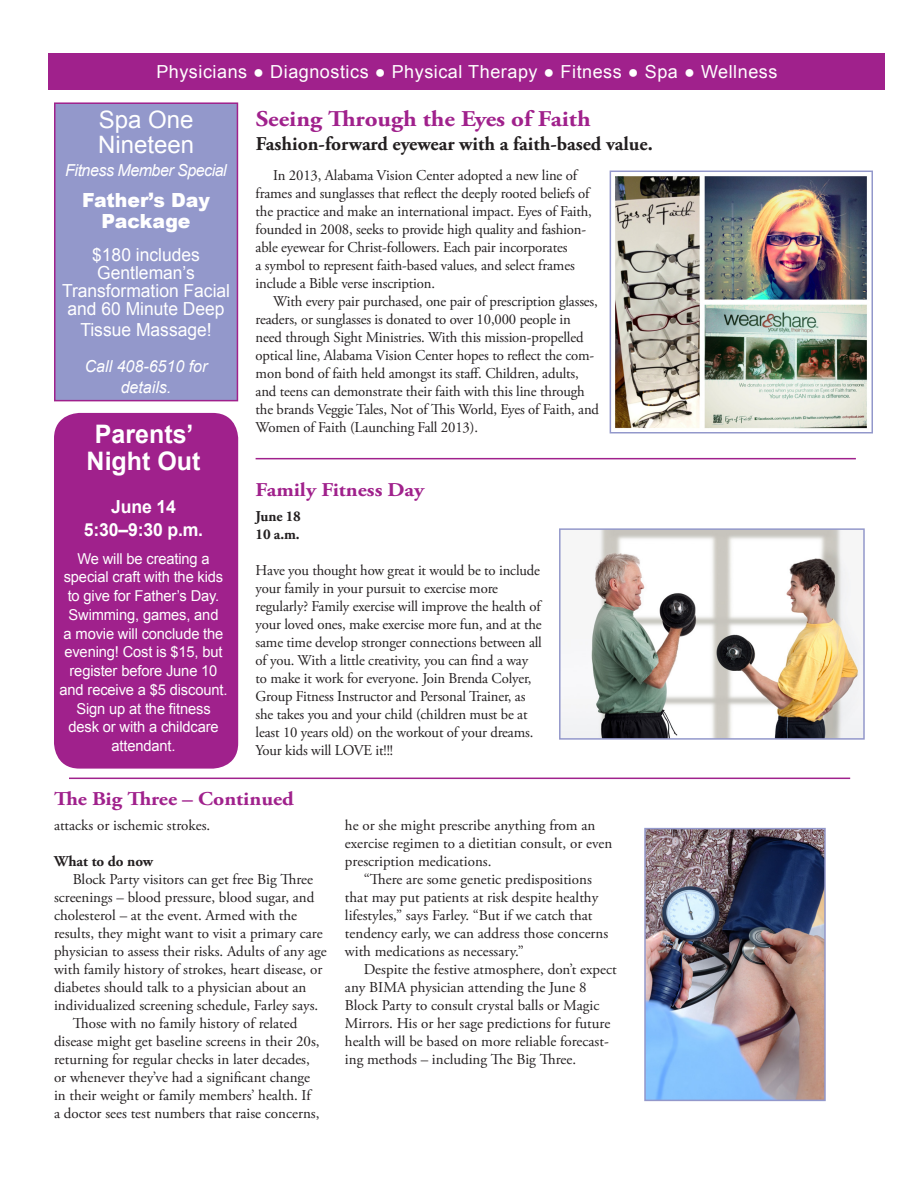
<style>
.page{position:relative;width:918px;height:1188px;background:#fff}
.page>*{position:absolute;margin:0;border:0;box-sizing:border-box;transform-origin:0 0}
.t1{font:700 25.5px/27px "Arial";color:#fff;text-align:center}
.t2{font:24px/25.5px "Arial";color:#fff}
.t3{font:700 22.5px "Adobe Garamond Pro";color:#a0218c;scale:1.11 1}
.t4{font:700 19.5px "Adobe Garamond Pro";color:#231f20}
.t5{font:700 19.5px "Adobe Garamond Pro";color:#a0218c;scale:1.11 1}
.t6{font:900 19.5px/21px "Arial";color:#fff;text-align:center}
.t7{font:18px/18px "Arial";color:#fff;text-align:center}
.t8{font:18px "Arial";letter-spacing:.03em;color:#fff}
.t9{font:700 18px/22.5px "Arial";letter-spacing:-.01em;color:#fff;text-align:center}
.t10{font:italic 16.5px/21px "Arial";color:#fff;text-align:center}
.t11{font:italic 16.5px "Arial";letter-spacing:-.03em;color:#fff}
.t12{font:15px/18px "Adobe Garamond Pro";letter-spacing:-.01em;color:#231f20}
.t13{font:15px/18.8px "Arial";letter-spacing:-.01em;color:#fff;text-align:center}
.t14{font:700 15px "Adobe Garamond Pro";letter-spacing:-.005em;color:#231f20}
</style>
<div class="page">
<div style="left:48px;top:53px;width:837px;height:37px;background:#a0218c"></div>
<div style="left:55px;top:103px;width:182px;height:298px;background:#9398cb"></div>
<div style="left:54px;top:102px;width:184px;height:299px;border:2px solid #a0218c"></div>
<div style="left:54px;top:413px;width:184px;height:356px;background:#a0218c;border-radius:26px"></div>
<hr style="left:69px;top:778px;width:781px;height:1px;background:#a0218c">
<img style="left:615px;top:176px;width:252px;height:253px">
<div style="left:610px;top:171px;width:263px;height:263px;border:2px solid #9398cb"></div>
<hr style="left:256px;top:458px;width:600px;height:1px;background:#a0218c">
<img style="left:647px;top:831px;width:176px;height:267px">
<div style="left:644px;top:828px;width:182px;height:273px;border:2px solid #9398cb"></div>
<img style="left:562px;top:531px;width:300px;height:206px">
<div style="left:559px;top:528px;width:306px;height:212px;border:2px solid #9398cb"></div>
<p class="t8" style="left:156px;top:60px;width:623px">Physicians ● Diagnostics ● Physical Therapy ● Fitness ● Spa ● Wellness</p>
<p class="t2" style="left:98px;top:107px;width:98px">Spa One<br>Nineteen</p>
<p class="t11" style="left:65px;top:159px;width:163px">Fitness Member Special</p>
<p class="t6" style="left:82px;top:189px;width:129px">Father’s Day<br>Package</p>
<p class="t7" style="left:62px;top:246px;width:170px">$180 includes<br>Gentleman’s<br>Transformation Facial and 60 Minute Deep</p>
<p class="t7" style="left:80px;top:321px;width:133px">Tissue Massage!</p>
<p class="t10" style="left:85px;top:356px;width:124px">Call 408-6510 for details.</p>
<p class="t1" style="left:87px;top:421px;width:115px">Parents’<br>Night Out</p>
<p class="t9" style="left:84px;top:496px;width:121px">June 14<br>5:30–9:30 p.m.</p>
<p class="t13" style="left:60px;top:549px;width:169px">We will be creating a special craft with the kids to give for Father’s Day.<br>Swimming, games, and<br>a movie will conclude the evening! Cost is $15, but register before June 10 and receive a $5 discount.<br>Sign up at the fitness desk or with a childcare attendant.</p>
<p class="t3" style="left:256px;top:105px;width:303px">Seeing Through the Eyes of Faith</p>
<p class="t4" style="left:256px;top:132px;width:398px">Fashion-forward eyewear with a faith-based value.</p>
<p class="t12" style="left:256px;top:167px;width:338px;text-indent:18px">In 2013, Alabama Vision Center adopted a new line of frames and sunglasses that reflect the deeply rooted beliefs of the practice and make an international impact. Eyes of Faith, founded in 2008, seeks to provide high quality and fashion&shy;able eyewear for Christ-followers. Each pair incorporates<br>a symbol to represent faith-based values, and select frames include a Bible verse inscription.</p>
<p class="t12" style="left:256px;top:293px;width:345px;text-indent:17px">With every pair purchased, one pair of prescription glasses, readers, or sunglasses is donated to over 10,000 people in need through Sight Ministries. With this mission-propelled optical line, Alabama Vision Center hopes to reflect the com&shy;mon bond of faith held amongst its staff. Children, adults, and teens can demonstrate their faith with this line through the brands Veggie Tales, Not of This World, Eyes of Faith, and Women of Faith (Launching Fall 2013).</p>
<p class="t5" style="left:256px;top:478px;width:154px">Family Fitness Day</p>
<p class="t14" style="left:256px;top:508px;width:47px">June 18</p>
<p class="t14" style="left:256px;top:526px;width:45px">10 a.m.</p>
<p class="t12" style="left:256px;top:562px;width:288px">Have you thought how great it would be to include your family in your pursuit to exercise more regularly? Family exercise will improve the health of your loved ones, make exercise more fun, and at the same time develop stronger connections between all of you. With a little creativity, you can find a way to make it work for everyone. Join Brenda Colyer, Group Fitness Instructor and Personal Trainer, as she takes you and your child (children must be at least 10 years old) on the workout of your dreams.<br>Your kids will LOVE it!!!</p>
<p class="t5" style="left:54px;top:788px;width:218px">The Big Three – Continued</p>
<p class="t12" style="left:54px;top:817px;width:158px">attacks or ischemic strokes.</p>
<p class="t14" style="left:54px;top:852px;width:101px">What to do now</p>
<p class="t12" style="left:54px;top:871px;width:274px;text-indent:19px">Block Party visitors can get free Big Three screenings – blood pressure, blood sugar, and cholesterol – at the event. Armed with the results, they might want to visit a primary care physician to assess their risks. Adults of any age with family history of strokes, heart disease, or diabetes should talk to a physician about an individualized screening schedule, Farley says.</p>
<p class="t12" style="left:54px;top:1015px;width:267px;text-indent:19px">Those with no family history of related disease might get baseline screens in their 20s, returning for regular checks in later decades, or whenever they’ve had a significant change in their weight or family members’ health. If a doctor sees test numbers that raise concerns,</p>
<p class="t12" style="left:345px;top:817px;width:269px">he or she might prescribe anything from an exercise regimen to a dietitian consult, or even prescription medications.</p>
<p class="t12" style="left:345px;top:871px;width:265px;text-indent:19px">“There are some genetic predispositions that may put patients at risk despite healthy lifestyles,” says Farley. “But if we catch that tendency early, we can address those concerns with medications as necessary.”</p>
<p class="t12" style="left:345px;top:961px;width:273px;text-indent:19px">Despite the festive atmosphere, don’t expect any BIMA physician attending the June 8<br>Block Party to consult crystal balls or Magic Mirrors. His or her sage predictions for future health will be based on more reliable forecast&shy;ing methods – including The Big Three.</p>
</div>
